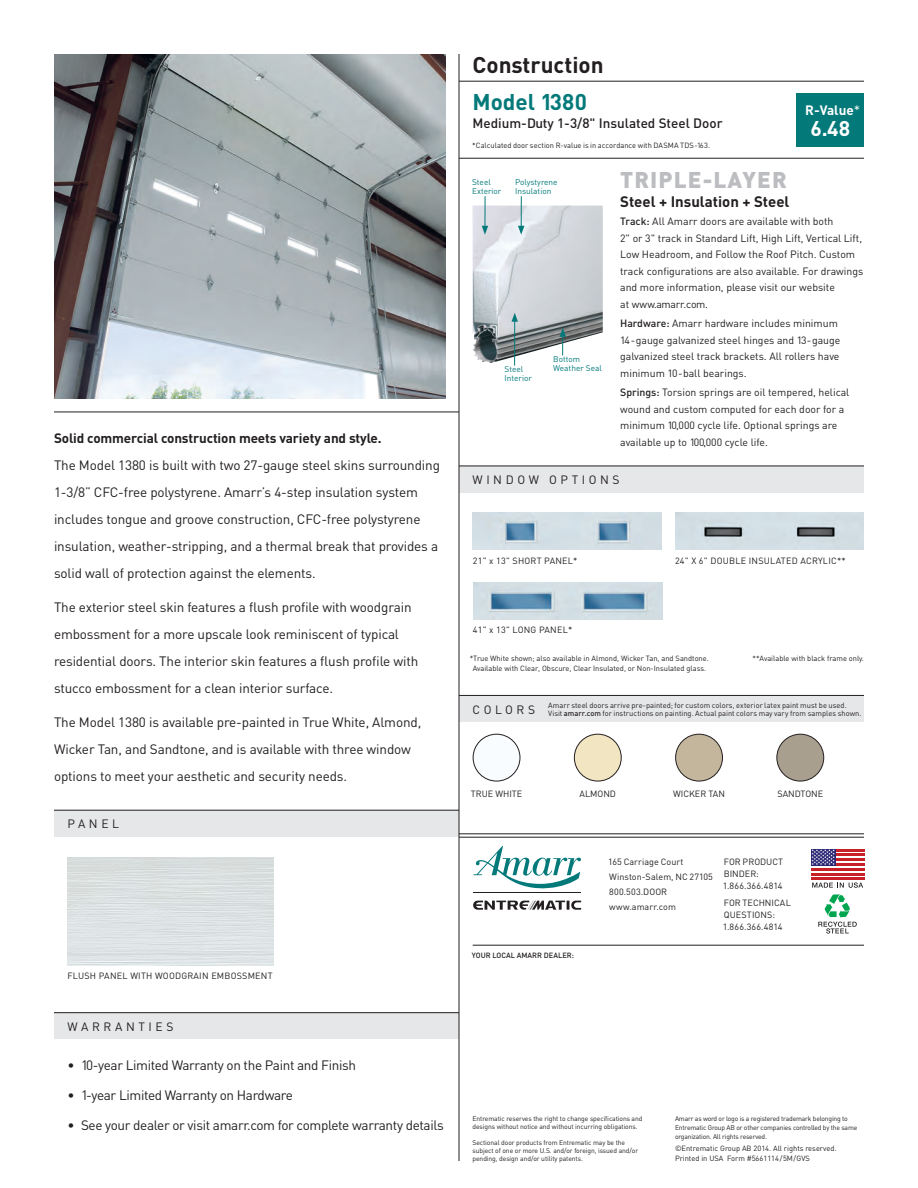
<style>
.page{position:relative;width:918px;height:1188px;background:#fff}
.page>*{position:absolute;margin:0;border:0;box-sizing:border-box;transform-origin:0 0}
.t1{font:700 22.5px "DIN";color:#231f20}
.t2{font:900 22.5px "DIN";letter-spacing:.05em;color:#bcbdc0}
.t3{font:700 22.5px "DIN";color:#03797a}
.t4{font:700 21px "DIN";color:#fff}
.t5{font:700 15px "DIN";color:#231f20}
.t6{font:13.5px/27px "DIN";letter-spacing:-.01em;color:#231f20}
.t7{font:500 13.5px "DIN";color:#231f20}
.t8{font:700 13.5px "DIN";color:#fff}
.t9{font:12px "DIN";letter-spacing:.3em;color:#231f20}
.t10{font:10.5px/16.5px "DIN";color:#231f20}
.t11{font:9px/12px "DIN";letter-spacing:.015em;color:#231f20}
.t12{font:8.25px "DIN";color:#03797a}
.t13{font:7.5px/10.5px "DIN";color:#231f20}
.t14{font:500 7.5px "DIN";color:#231f20}
.t15{font:6.75px/8.1px "DIN";letter-spacing:-.01em;color:#231f20}
.s1{font-weight:700}
.s2{font-weight:400}
.s3{font-weight:500}
</style>
<div class="page">
<div style="left:459px;top:695px;width:405px;height:27px;background:#e6e7e9"></div>
<hr style="left:459px;top:695px;width:405px;height:1px;background:#231f20">
<div style="left:473px;top:734px;width:47px;height:47px;background:#f9fcfe;border-radius:50%"></div>
<div style="left:473px;top:734px;width:47px;height:47px;border:1px solid #231f20;border-radius:50%"></div>
<div style="left:574px;top:734px;width:47px;height:47px;background:#f1e5c2;border-radius:50%"></div>
<div style="left:574px;top:734px;width:47px;height:47px;border:1px solid #231f20;border-radius:50%"></div>
<div style="left:676px;top:734px;width:46px;height:47px;background:#c3b69c;border-radius:50%"></div>
<div style="left:675px;top:734px;width:48px;height:47px;border:1px solid #231f20;border-radius:50%"></div>
<div style="left:777px;top:734px;width:47px;height:47px;background:#a99f8e;border-radius:50%"></div>
<div style="left:777px;top:734px;width:47px;height:47px;border:1px solid #231f20;border-radius:50%"></div>
<div style="left:54px;top:810px;width:405px;height:27px;background:#e6e7e9"></div>
<hr style="left:54px;top:810px;width:405px;height:1px;background:#231f20">
<div style="left:459px;top:466px;width:405px;height:27px;background:#e6e7e9"></div>
<hr style="left:459px;top:466px;width:405px;height:1px;background:#231f20">
<img style="left:675px;top:513px;width:189px;height:37px">
<div style="left:54px;top:1012px;width:405px;height:28px;background:#e6e7e9"></div>
<hr style="left:54px;top:1012px;width:405px;height:1px;background:#231f20">
<img style="left:54px;top:54px;width:392px;height:344px">
<hr style="left:459px;top:54px;width:1px;height:1107px;background:#231f20">
<hr style="left:459px;top:81px;width:405px;height:1px;background:#231f20">
<hr style="left:459px;top:158px;width:405px;height:1px;background:#231f20">
<hr style="left:54px;top:412px;width:405px;height:1px;background:#231f20">
<div style="left:796px;top:93px;width:68px;height:54px;background:#03797a"></div>
<img style="left:472px;top:206px;width:131px;height:157px">
<hr style="left:521px;top:196px;width:1px;height:32px;background:#03797a">
<svg style="left:518px;top:226px;width:6px;height:9px"></svg>
<img style="left:473px;top:513px;width:189px;height:37px">
<img style="left:473px;top:582px;width:189px;height:37px">
<hr style="left:835px;top:863px;width:30px;height:3px;background:#c72026">
<hr style="left:811px;top:868px;width:54px;height:3px;background:#c72026">
<hr style="left:811px;top:873px;width:54px;height:2px;background:#c72026">
<hr style="left:811px;top:878px;width:54px;height:2px;background:#c72026">
<hr style="left:835px;top:858px;width:30px;height:3px;background:#c72026">
<hr style="left:835px;top:854px;width:30px;height:2px;background:#c72026">
<hr style="left:835px;top:849px;width:30px;height:2px;background:#c72026">
<div style="left:811px;top:849px;width:24px;height:17px;background:#2c2876"></div>
<svg style="left:812px;top:849px;width:23px;height:16px"></svg>
<svg style="left:812px;top:883px;width:51px;height:5px"></svg>
<svg style="left:818px;top:895px;width:39px;height:39px"></svg>
<svg style="left:473px;top:846px;width:108px;height:64px"></svg>
<hr style="left:459px;top:834px;width:405px;height:1px;background:#231f20">
<hr style="left:459px;top:837px;width:405px;height:1px;background:#231f20">
<hr style="left:473px;top:945px;width:391px;height:1px;background:#231f20">
<hr style="left:485px;top:196px;width:1px;height:32px;background:#03797a">
<svg style="left:482px;top:226px;width:6px;height:9px"></svg>
<hr style="left:514px;top:319px;width:1px;height:47px;background:#03797a">
<svg style="left:511px;top:313px;width:7px;height:9px"></svg>
<svg style="left:559px;top:328px;width:7px;height:27px"></svg>
<p class="t6" style="left:54px;top:425px;width:388px"><span class="s1">Solid commercial construction meets variety and style.<br></span>The Model 1380 is built with two 27-gauge steel skins surrounding 1-3/8” CFC-free polystyrene. Amarr’s 4-step insulation system includes tongue and groove construction, CFC-free polystyrene insulation, weather-stripping, and a thermal break that provides a solid wall of protection against the elements.</p>
<p class="t6" style="left:54px;top:593px;width:366px">The exterior steel skin features a flush profile with woodgrain embossment for a more upscale look reminiscent of typical residential doors. The interior skin features a flush profile with stucco embossment for a clean interior surface.</p>
<p class="t6" style="left:54px;top:708px;width:369px">The Model 1380 is available pre-painted in True White, Almond,<br>Wicker Tan, and Sandtone, and is available with three window options to meet your aesthetic and security needs.</p>
<p class="t9" style="left:68px;top:817px;width:53px">PANEL</p>
<p class="t11" style="left:68px;top:970px;width:207px">FLUSH PANEL WITH WOODGRAIN EMBOSSMENT</p>
<p class="t9" style="left:68px;top:1019px;width:107px">WARRANTIES</p>
<p class="t6" style="left:68px;top:1051px;width:290px">• 10-year Limited Warranty on the Paint and Finish</p>
<p class="t6" style="left:68px;top:1081px;width:227px">• 1-year Limited Warranty on Hardware</p>
<p class="t6" style="left:68px;top:1111px;width:378px">• See your dealer or visit amarr.com for complete warranty details</p>
<p class="t1" style="left:472px;top:50px;width:133px">Construction</p>
<p class="t3" style="left:472px;top:87px;width:116px">Model 1380</p>
<p class="t7" style="left:472px;top:114px;width:252px">Medium-Duty 1-3/8" Insulated Steel Door</p>
<p class="t13" style="left:472px;top:140px;width:239px">*Calculated door section R-value is in accordance with DASMA TDS-163.</p>
<p class="t8" style="left:805px;top:101px;width:57px">R-Value<span class="s2">*</span></p>
<p class="t4" style="left:810px;top:115px;width:41px">6.48</p>
<p class="t12" style="left:472px;top:177px;width:20px">Steel</p>
<p class="t12" style="left:472px;top:186px;width:31px">Exterior</p>
<p class="t12" style="left:515px;top:177px;width:44px">Polystyrene</p>
<p class="t12" style="left:515px;top:186px;width:38px">Insulation</p>
<p class="t12" style="left:553px;top:354px;width:28px">Bottom</p>
<p class="t12" style="left:505px;top:364px;width:20px">Steel</p>
<p class="t12" style="left:553px;top:363px;width:50px">Weather Seal</p>
<p class="t12" style="left:505px;top:373px;width:29px">Interior</p>
<p class="t2" style="left:620px;top:164px;width:168px">TRIPLE-LAYER</p>
<p class="t5" style="left:620px;top:192px;width:171px">Steel + Insulation + Steel</p>
<p class="t10" style="left:620px;top:213px;width:215px"><span class="s3">Track:</span> All Amarr doors are available with both</p>
<p class="t10" style="left:620px;top:229px;width:245px">2" or 3" track in Standard Lift, High Lift, Vertical Lift, Low Headroom, and Follow the Roof Pitch. Custom track configurations are also available. For drawings and more information, please visit our website<br>at www.amarr.com.</p>
<p class="t10" style="left:620px;top:315px;width:219px"><span class="s3">Hardware:</span> Amarr hardware includes minimum</p>
<p class="t10" style="left:620px;top:331px;width:222px">14-gauge galvanized steel hinges and 13-gauge</p>
<p class="t10" style="left:620px;top:348px;width:221px">galvanized steel track brackets. All rollers have</p>
<p class="t10" style="left:620px;top:364px;width:128px">minimum 10-ball bearings.</p>
<p class="t10" style="left:620px;top:384px;width:231px"><span class="s3">Springs:</span> Torsion springs are oil tempered, helical</p>
<p class="t10" style="left:620px;top:400px;width:226px">wound and custom computed for each door for a</p>
<p class="t10" style="left:620px;top:417px;width:219px">minimum 10,000 cycle life. Optional springs are</p>
<p class="t10" style="left:620px;top:433px;width:149px">available up to 100,000 cycle life.</p>
<p class="t9" style="left:472px;top:472px;width:149px">WINDOW OPTIONS</p>
<p class="t11" style="left:473px;top:554px;width:106px">21" x 13" SHORT PANEL*</p>
<p class="t11" style="left:675px;top:554px;width:172px">24" X 6" DOUBLE INSULATED ACRYLIC**</p>
<p class="t11" style="left:473px;top:623px;width:101px">41" x 13" LONG PANEL*</p>
<p class="t13" style="left:470px;top:653px;width:241px">*True White shown; also available in Almond, Wicker Tan, and Sandtone.</p>
<p class="t13" style="left:473px;top:663px;width:235px">Available with Clear, Obscure, Clear Insulated, or Non-Insulated glass.</p>
<p class="t13" style="left:753px;top:653px;width:113px">**Available with black frame only.</p>
<p class="t9" style="left:472px;top:702px;width:64px">COLORS</p>
<p class="t13" style="left:548px;top:700px;width:300px">Amarr steel doors arrive pre-painted; for custom colors, exterior latex paint must be used.</p>
<p class="t13" style="left:548px;top:708px;width:315px">Visit <span class="s3">amarr.com</span> for instructions on painting. Actual paint colors may vary from samples shown.</p>
<p class="t11" style="left:471px;top:788px;width:53px">TRUE WHITE</p>
<p class="t11" style="left:580px;top:788px;width:38px">ALMOND</p>
<p class="t11" style="left:673px;top:788px;width:53px">WICKER TAN</p>
<p class="t11" style="left:777px;top:788px;width:47px">SANDTONE</p>
<p class="t14" style="left:472px;top:951px;width:104px">YOUR LOCAL AMARR DEALER:</p>
<p class="t11" style="left:608px;top:855px;width:77px">165 Carriage Court</p>
<p class="t11" style="left:609px;top:870px;width:105px">Winston-Salem, NC 27105</p>
<p class="t11" style="left:609px;top:885px;width:59px">800.503.DOOR</p>
<p class="t11" style="left:609px;top:900px;width:68px">www.amarr.com</p>
<p class="t11" style="left:724px;top:855px;width:61px">FOR PRODUCT<br>BINDER:</p>
<p class="t11" style="left:723px;top:879px;width:61px">1.866.366.4814</p>
<p class="t11" style="left:724px;top:897px;width:69px">FOR TECHNICAL<br>QUESTIONS:</p>
<p class="t11" style="left:723px;top:921px;width:61px">1.866.366.4814</p>
<p class="t15" style="left:472px;top:1114px;width:172px">Entrematic reserves the right to change specifications and designs without notice and without incurring obligations.</p>
<p class="t15" style="left:472px;top:1138px;width:167px">Sectional door products from Entrematic may be the subject of one or more U.S. and/or foreign, issued and/or pending, design and/or utility patents.</p>
<p class="t15" style="left:675px;top:1114px;width:184px;line-height:9px">Amarr as word or logo is a registered trademark belonging to<br>Entrematic Group AB or other companies controlled by the same organization. All rights reserved.</p>
<p class="t13" style="left:675px;top:1142px;width:163px">©Entrematic Group AB 2014. All rights reserved.<br>Printed in USA Form #5661114/5M/GVS</p>
</div>
